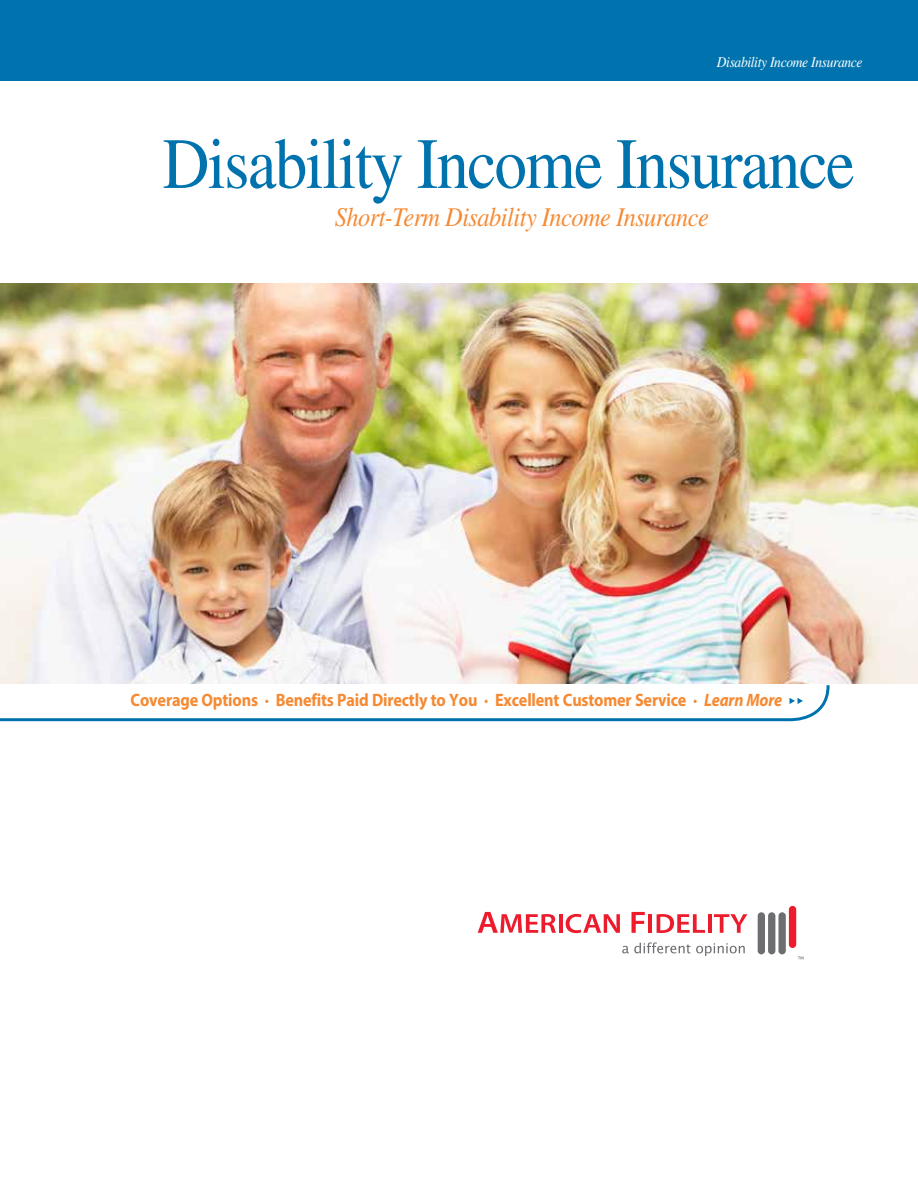
<style>
.page{position:relative;width:918px;height:1188px;background:#fff}
.page>*{position:absolute;margin:0;border:0;box-sizing:border-box;transform-origin:0 0}
.t1{font:72px "Times LT Std";letter-spacing:-.025em;color:#0073ae;scale:.9 1}
.t2{font:italic 27px "Times LT Std";letter-spacing:-.02em;color:#f68a33;scale:.9 1}
.t3{font:700 18px "Myriad Pro";letter-spacing:-.01em;color:#f68a33;scale:.9 1}
.t4{font:italic 15px "Times LT Std";letter-spacing:-.025em;color:#fff;scale:.9 1}
.s1{font-style:italic}
</style>
<div class="page">
<div style="left:0;top:0;width:918px;height:81px;background:#0073ae"></div>
<img style="left:0;top:284px;width:918px;height:400px">
<svg style="left:0;top:682px;width:831px;height:40px"></svg>
<svg style="left:478px;top:912px;width:78px;height:21px"></svg>
<hr style="left:559px;top:914px;width:3px;height:19px;background:#ed1c2c">
<svg style="left:566px;top:914px;width:54px;height:19px"></svg>
<svg style="left:632px;top:912px;width:13px;height:21px"></svg>
<hr style="left:649px;top:914px;width:3px;height:19px;background:#ed1c2c">
<svg style="left:657px;top:914px;width:48px;height:19px"></svg>
<hr style="left:708px;top:914px;width:4px;height:19px;background:#ed1c2c">
<svg style="left:714px;top:914px;width:33px;height:19px"></svg>
<svg style="left:622px;top:942px;width:68px;height:11px"></svg>
<svg style="left:696px;top:943px;width:49px;height:13px"></svg>
<div style="left:758px;top:912px;width:7px;height:42px;background:#6d6e71;border-radius:4px"></div>
<div style="left:768px;top:912px;width:7px;height:42px;background:#6d6e71;border-radius:4px"></div>
<div style="left:778px;top:912px;width:8px;height:42px;background:#6d6e71;border-radius:4px"></div>
<div style="left:789px;top:906px;width:7px;height:42px;background:#ed1c2c;border-radius:4px"></div>
<svg style="left:798px;top:956px;width:6px;height:3px"></svg>
<p class="t4" style="left:717px;top:53px;width:163px">Disability Income Insurance</p>
<h1 class="t1" style="left:163px;top:123px;width:771px">Disability Income Insurance</h1>
<h2 class="t2" style="left:335px;top:202px;width:417px">Short-Term Disability Income Insurance</h2>
<p class="t3" style="left:131px;top:688px;width:726px">Coverage Options · Benefits Paid Directly to You · Excellent Customer Service · <span class="s1">Learn More</span></p>
</div>
